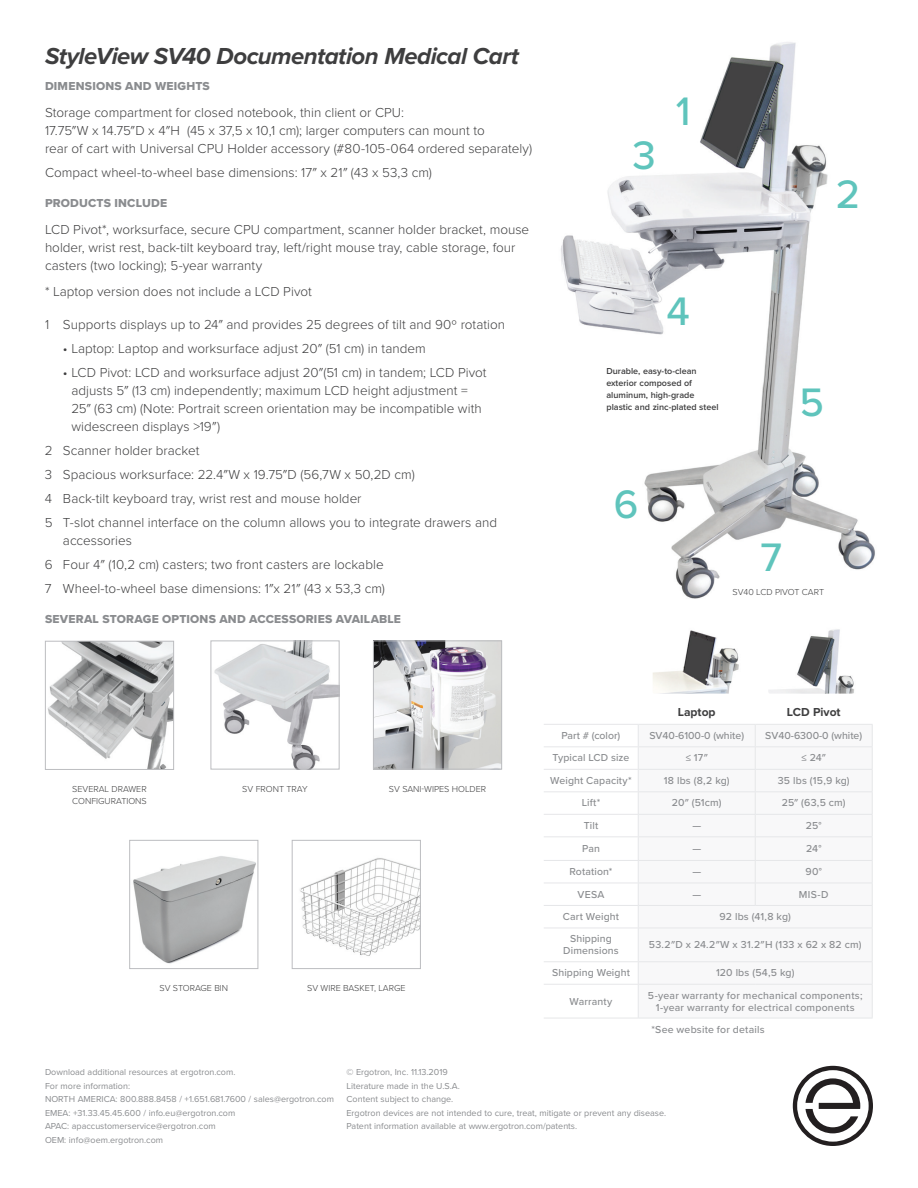
<style>
.page{position:relative;width:918px;height:1188px;background:#fff}
.page>*{position:absolute;margin:0;border:0;box-sizing:border-box;transform-origin:0 0}
.t1{font:500 41.25px "Proxima Nova";color:#5fc4bc}
.t2{font:italic 700 24px "Proxima Nova";letter-spacing:-.025em;color:#3e3e3f}
.t3{font:300 13.5px/18px "Proxima Nova";color:#3e3e3f}
.t4{font:12px "Proxima Nova Extrabld";letter-spacing:.015em;color:#8a8c8f}
.t5{font:700 12px "Proxima Nova";color:#3e3e3f}
.t6{font:500 10.5px/12px "Proxima Nova";letter-spacing:.015em;color:#8a8c8f;text-align:center}
.t7{font:9px/13.5px "Proxima Nova";color:#8a8c8f}
.t8{font:300 9px/12px "Proxima Nova";color:#3e3e3f}
.t9{font:600 9px/12px "Proxima Nova";color:#3e3e3f}
</style>
<div class="page">
<img style="left:561px;top:42px;width:314px;height:557px">
<svg style="left:639px;top:725px;width:233px;height:293px"></svg>
<hr style="left:638px;top:769px;width:117px;height:1px;background:#e6e7e9">
<hr style="left:755px;top:769px;width:118px;height:1px;background:#e6e7e9">
<hr style="left:638px;top:791px;width:117px;height:1px;background:#e6e7e9">
<hr style="left:755px;top:791px;width:118px;height:1px;background:#e6e7e9">
<hr style="left:638px;top:814px;width:117px;height:1px;background:#e6e7e9">
<hr style="left:755px;top:814px;width:118px;height:1px;background:#e6e7e9">
<hr style="left:638px;top:836px;width:117px;height:1px;background:#e6e7e9">
<hr style="left:755px;top:836px;width:118px;height:1px;background:#e6e7e9">
<hr style="left:638px;top:860px;width:117px;height:1px;background:#e6e7e9">
<hr style="left:755px;top:860px;width:118px;height:1px;background:#e6e7e9">
<hr style="left:638px;top:883px;width:117px;height:1px;background:#e6e7e9">
<hr style="left:755px;top:883px;width:118px;height:1px;background:#e6e7e9">
<hr style="left:638px;top:905px;width:117px;height:1px;background:#e6e7e9">
<hr style="left:755px;top:905px;width:118px;height:1px;background:#e6e7e9">
<svg style="left:872px;top:725px;width:1px;height:203px"></svg>
<hr style="left:638px;top:928px;width:117px;height:1px;background:#e6e7e9">
<hr style="left:755px;top:928px;width:118px;height:1px;background:#e6e7e9">
<hr style="left:872px;top:928px;width:1px;height:33px;background:#e6e7e9">
<hr style="left:638px;top:961px;width:117px;height:1px;background:#e6e7e9">
<hr style="left:755px;top:961px;width:118px;height:1px;background:#e6e7e9">
<svg style="left:872px;top:962px;width:1px;height:22px"></svg>
<hr style="left:638px;top:984px;width:117px;height:1px;background:#e6e7e9">
<hr style="left:755px;top:984px;width:118px;height:1px;background:#e6e7e9">
<hr style="left:872px;top:985px;width:1px;height:33px;background:#e6e7e9">
<hr style="left:544px;top:769px;width:94px;height:1px;background:#e6e7e9">
<hr style="left:544px;top:791px;width:94px;height:1px;background:#e6e7e9">
<hr style="left:544px;top:814px;width:94px;height:1px;background:#e6e7e9">
<hr style="left:544px;top:836px;width:94px;height:1px;background:#e6e7e9">
<hr style="left:544px;top:860px;width:94px;height:1px;background:#e6e7e9">
<hr style="left:544px;top:883px;width:94px;height:1px;background:#e6e7e9">
<svg style="left:755px;top:725px;width:1px;height:180px"></svg>
<hr style="left:544px;top:905px;width:94px;height:1px;background:#e6e7e9">
<svg style="left:638px;top:725px;width:1px;height:203px"></svg>
<hr style="left:544px;top:928px;width:94px;height:1px;background:#e6e7e9">
<hr style="left:638px;top:928px;width:1px;height:33px;background:#e6e7e9">
<hr style="left:544px;top:961px;width:94px;height:1px;background:#e6e7e9">
<svg style="left:638px;top:962px;width:1px;height:22px"></svg>
<hr style="left:544px;top:984px;width:94px;height:1px;background:#e6e7e9">
<hr style="left:638px;top:985px;width:1px;height:33px;background:#e6e7e9">
<hr style="left:544px;top:1018px;width:94px;height:1px;background:#e6e7e9">
<hr style="left:638px;top:1018px;width:117px;height:1px;background:#e6e7e9">
<hr style="left:755px;top:1018px;width:118px;height:1px;background:#e6e7e9">
<hr style="left:544px;top:724px;width:94px;height:1px;background:#e6e7e9">
<hr style="left:638px;top:724px;width:117px;height:1px;background:#e6e7e9">
<hr style="left:755px;top:724px;width:118px;height:1px;background:#e6e7e9">
<hr style="left:544px;top:746px;width:94px;height:1px;background:#e6e7e9">
<hr style="left:638px;top:746px;width:117px;height:1px;background:#e6e7e9">
<hr style="left:755px;top:746px;width:118px;height:1px;background:#e6e7e9">
<img style="left:653px;top:630px;width:86px;height:64px">
<img style="left:768px;top:629px;width:86px;height:65px">
<svg style="left:793px;top:1066px;width:80px;height:80px"></svg>
<img style="left:47px;top:643px;width:125px;height:125px">
<div style="left:45px;top:641px;width:129px;height:129px;border:1px solid #bcbdc0"></div>
<img style="left:214px;top:642px;width:124px;height:126px">
<div style="left:211px;top:640px;width:129px;height:130px;border:1px solid #bcbdc0"></div>
<img style="left:133px;top:856px;width:123px;height:108px">
<div style="left:129px;top:840px;width:129px;height:129px;border:1px solid #bcbdc0"></div>
<img style="left:375px;top:642px;width:125px;height:126px">
<div style="left:373px;top:640px;width:129px;height:130px;border:1px solid #bcbdc0"></div>
<img style="left:300px;top:858px;width:119px;height:98px">
<div style="left:292px;top:840px;width:129px;height:129px;border:1px solid #bcbdc0"></div>
<h2 class="t2" style="left:45px;top:42px;width:476px">StyleView SV40 Documentation Medical Cart</h2>
<p class="t4" style="left:45px;top:79px;width:166px">DIMENSIONS AND WEIGHTS</p>
<p class="t3" style="left:45px;top:103px;width:489px">Storage compartment for closed notebook, thin client or CPU:<br>17.75″W x 14.75″D x 4″H (45 x 37,5 x 10,1 cm); larger computers can mount to<br>rear of cart with Universal CPU Holder accessory (#80-105-064 ordered separately)</p>
<p class="t3" style="left:45px;top:163px;width:388px">Compact wheel-to-wheel base dimensions: 17″ x 21″ (43 x 53,3 cm)</p>
<p class="t4" style="left:45px;top:196px;width:124px">PRODUCTS INCLUDE</p>
<p class="t3" style="left:45px;top:220px;width:486px">LCD Pivot*, worksurface, secure CPU compartment, scanner holder bracket, mouse holder, wrist rest, back-tilt keyboard tray, left/right mouse tray, cable storage, four casters (two locking); 5-year warranty</p>
<p class="t3" style="left:45px;top:281px;width:268px">* Laptop version does not include a LCD Pivot</p>
<p class="t3" style="left:45px;top:314px;width:462px">1 Supports displays up to 24″ and provides 25 degrees of tilt and 90º rotation</p>
<p class="t3" style="left:63px;top:338px;width:364px">• Laptop: Laptop and worksurface adjust 20″ (51 cm) in tandem</p>
<p class="t3" style="left:71px;top:362px;width:417px;text-indent:-8px">• LCD Pivot: LCD and worksurface adjust 20″(51 cm) in tandem; LCD Pivot adjusts 5″ (13 cm) independently; maximum LCD height adjustment = 25″ (63 cm) (Note: Portrait screen orientation may be incompatible with widescreen displays &gt;19″)</p>
<p class="t3" style="left:45px;top:437px;width:454px;line-height:24px">2 Scanner holder bracket<br>3 Spacious worksurface: 22.4″W x 19.75″D (56,7W x 50,2D cm)<br>4 Back-tilt keyboard tray, wrist rest and mouse holder<br>5 T-slot channel interface on the column allows you to integrate drawers and</p>
<p class="t3" style="left:45px;top:527px;width:341px;line-height:24px;text-indent:18px">accessories<br>6 Four 4″ (10,2 cm) casters; two front casters are lockable<br>7 Wheel-to-wheel base dimensions: 1″x 21″ (43 x 53,3 cm)</p>
<p class="t4" style="left:45px;top:611px;width:358px">SEVERAL STORAGE OPTIONS AND ACCESSORIES AVAILABLE</p>
<h1 class="t1" style="left:632px;top:125px;width:25px">3</h1>
<h1 class="t1" style="left:676px;top:80px;width:16px">1</h1>
<h1 class="t1" style="left:836px;top:163px;width:26px">2</h1>
<h1 class="t1" style="left:666px;top:281px;width:25px">4</h1>
<p class="t9" style="left:606px;top:364px;width:114px">Durable, easy-to-clean exterior composed of aluminum, high-grade plastic and zinc-plated steel</p>
<h1 class="t1" style="left:800px;top:372px;width:26px">5</h1>
<h1 class="t1" style="left:614px;top:473px;width:26px">6</h1>
<h1 class="t1" style="left:761px;top:526px;width:23px">7</h1>
<p class="t8" style="left:733px;top:585px;width:93px">SV40 LCD PIVOT CART</p>
<p class="t8" style="left:72px;top:782px;width:76px">SEVERAL DRAWER<br>CONFIGURATIONS</p>
<p class="t8" style="left:242px;top:782px;width:67px">SV FRONT TRAY</p>
<p class="t8" style="left:389px;top:782px;width:99px">SV SANI-WIPES HOLDER</p>
<p class="t8" style="left:159px;top:982px;width:70px">SV STORAGE BIN</p>
<p class="t8" style="left:307px;top:982px;width:100px">SV WIRE BASKET, LARGE</p>
<p class="t5" style="left:678px;top:705px;width:39px">Laptop</p>
<p class="t5" style="left:787px;top:705px;width:55px">LCD Pivot</p>
<p class="t6" style="left:562px;top:729px;width:60px">Part # (color)</p>
<p class="t6" style="left:649px;top:729px;width:96px">SV40-6100-0 (white)</p>
<p class="t6" style="left:765px;top:729px;width:98px">SV40-6300-0 (white)</p>
<p class="t6" style="left:553px;top:752px;width:78px">Typical LCD size</p>
<p class="t6" style="left:686px;top:752px;width:24px">≤ 17″</p>
<p class="t6" style="left:802px;top:752px;width:26px">≤ 24″</p>
<p class="t6" style="left:550px;top:774px;width:83px">Weight Capacity*</p>
<p class="t6" style="left:664px;top:774px;width:67px">18 lbs (8,2 kg)</p>
<p class="t6" style="left:778px;top:774px;width:73px">35 lbs (15,9 kg)</p>
<p class="t6" style="left:582px;top:797px;width:20px">Lift*</p>
<p class="t6" style="left:672px;top:797px;width:51px">20″ (51cm)</p>
<p class="t6" style="left:782px;top:797px;width:65px">25″ (63,5 cm)</p>
<p class="t6" style="left:584px;top:819px;width:16px">Tilt</p>
<p class="t6" style="left:692px;top:819px;width:10px">—</p>
<p class="t6" style="left:806px;top:819px;width:17px">25°</p>
<p class="t6" style="left:582px;top:842px;width:19px">Pan</p>
<p class="t6" style="left:692px;top:842px;width:10px">—</p>
<p class="t6" style="left:806px;top:842px;width:17px">24°</p>
<p class="t6" style="left:569px;top:865px;width:45px">Rotation*</p>
<p class="t6" style="left:692px;top:865px;width:10px">—</p>
<p class="t6" style="left:805px;top:865px;width:18px">90°</p>
<p class="t6" style="left:578px;top:888px;width:28px">VESA</p>
<p class="t6" style="left:692px;top:888px;width:10px">—</p>
<p class="t6" style="left:799px;top:888px;width:31px">MIS-D</p>
<p class="t6" style="left:563px;top:910px;width:58px">Cart Weight</p>
<p class="t6" style="left:720px;top:910px;width:73px">92 lbs (41,8 kg)</p>
<p class="t6" style="left:563px;top:932px;width:57px">Shipping<br>Dimensions</p>
<p class="t6" style="left:649px;top:938px;width:214px">53.2″D x 24.2″W x 31.2″H (133 x 62 x 82 cm)</p>
<p class="t6" style="left:552px;top:967px;width:79px">Shipping Weight</p>
<p class="t6" style="left:716px;top:967px;width:80px">120 lbs (54,5 kg)</p>
<p class="t6" style="left:570px;top:995px;width:44px">Warranty</p>
<p class="t6" style="left:648px;top:989px;width:216px">5-year warranty for mechanical components;<br>1-year warranty for electrical components</p>
<p class="t6" style="left:651px;top:1023px;width:115px">*See website for details</p>
<p class="t7" style="left:45px;top:1066px;width:291px">Download additional resources at ergotron.com.<br>For more information:<br>NORTH AMERICA: 800.888.8458 / +1.651.681.7600 / sales@ergotron.com EMEA: +31.33.45.45.600 / info.eu@ergotron.com<br>APAC: apaccustomerservice@ergotron.com<br>OEM: info@oem.ergotron.com</p>
<p class="t7" style="left:346px;top:1066px;width:321px">© Ergotron, Inc. 11.13.2019<br>Literature made in the U.S.A.<br>Content subject to change.<br>Ergotron devices are not intended to cure, treat, mitigate or prevent any disease.<br>Patent information available at www.ergotron.com/patents.</p>
</div>
